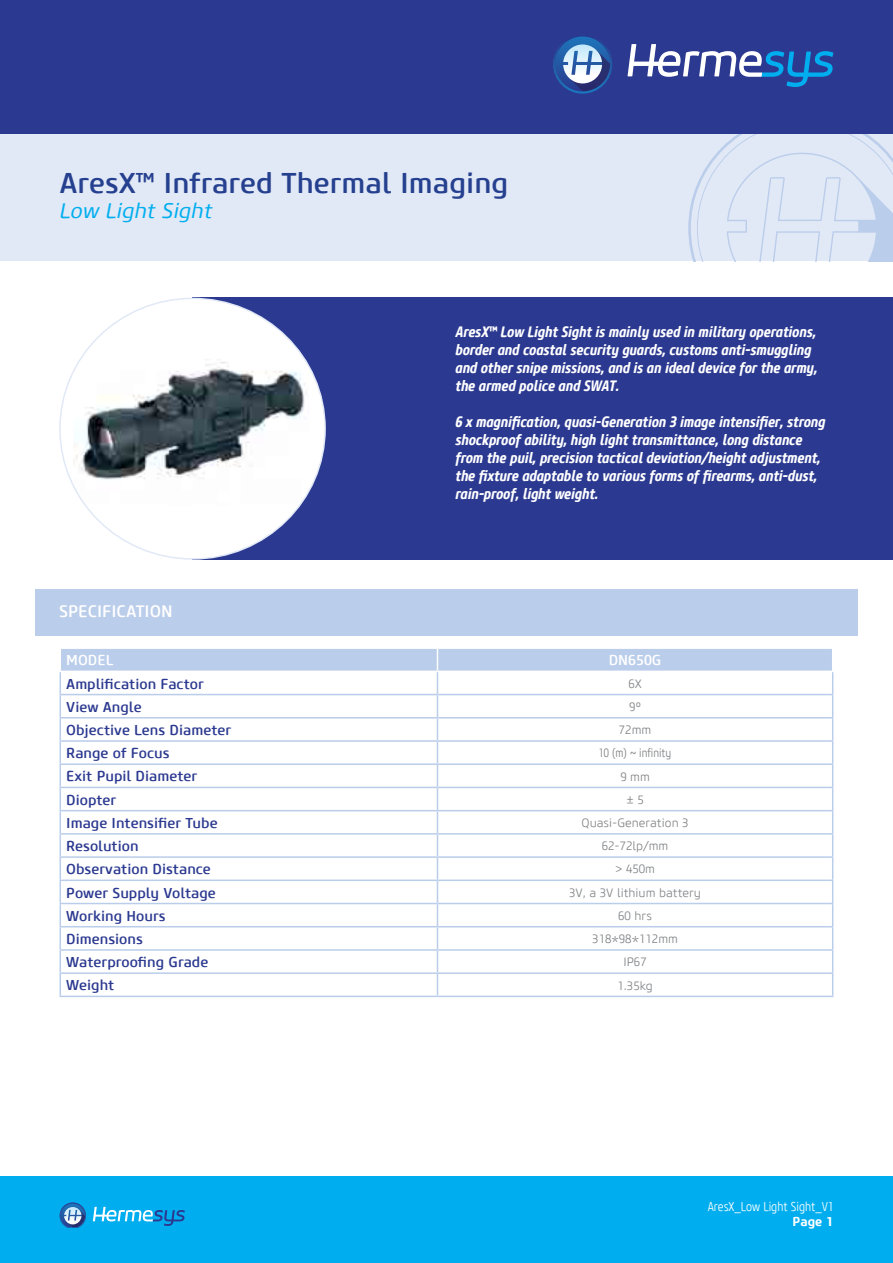
<style>
.page{position:relative;width:893px;height:1263px;background:#fff}
.page>*{position:absolute;margin:0;border:0;box-sizing:border-box;transform-origin:0 0}
.t1{font:500 28.5px "Core Sans M55";color:#25408f}
.t2{font:italic 21px "Core Sans M45";color:#00aeef}
.t3{font:500 16.5px "Core Sans M55";color:#fff}
.t4{font:italic 700 15px/18px "Core Sans M67 Cn";color:#fff}
.t5{font:500 14.25px "Core Sans M55";color:#2b3990}
.t6{font:500 14.25px "Core Sans M55";color:#fff}
.t7{font:300 12.75px "Core Sans M37 Cn";color:#fff}
.t8{font:700 12.75px "Core Sans M65";color:#fff}
.t9{font:300 12px "Core Sans M35";color:#808285}
.t10{font:300 12px "Core Sans M37 Cn";color:#808285}
</style>
<div class="page">
<div style="left:0;top:123px;width:893px;height:138px;background:#e1e8f6"></div>
<div style="left:0;top:1177px;width:893px;height:86px;background:#00aeef"></div>
<svg style="left:93px;top:1207px;width:92px;height:19px"></svg>
<svg style="left:60px;top:1202px;width:26px;height:25px"></svg>
<svg style="left:688px;top:134px;width:205px;height:127px"></svg>
<div style="left:0;top:0;width:893px;height:134px;background:#2b3990"></div>
<svg style="left:628px;top:44px;width:205px;height:43px"></svg>
<svg style="left:553px;top:36px;width:59px;height:58px"></svg>
<div style="left:35px;top:589px;width:823px;height:47px;background:#bacdea"></div>
<div style="left:193px;top:298px;width:700px;height:262px;background:#2b3990"></div>
<div style="left:60px;top:298px;width:265px;height:261px;background:#fff;border-radius:50%"></div>
<img style="left:73px;top:347px;width:236px;height:159px">
<hr style="left:60px;top:996px;width:377px;height:1px;background:#bacdea">
<hr style="left:437px;top:996px;width:396px;height:1px;background:#bacdea">
<svg style="left:60px;top:648px;width:773px;height:348px"></svg>
<hr style="left:60px;top:671px;width:377px;height:1px;background:#fff">
<hr style="left:437px;top:671px;width:396px;height:1px;background:#fff">
<h1 class="t1" style="left:60px;top:165px;width:450px">AresX™ Infrared Thermal Imaging</h1>
<h2 class="t2" style="left:60px;top:198px;width:154px">Low Light Sight</h2>
<p class="t3" style="left:59px;top:601px;width:115px">SPECIFICATION</p>
<p class="t4" style="left:455px;top:323px;width:363px">AresX™ Low Light Sight is mainly used in military operations, border and coastal security guards, customs anti-smuggling and other snipe missions, and is an ideal device for the army, the armed police and SWAT.</p>
<p class="t4" style="left:455px;top:413px;width:371px">6 x magnification, quasi-Generation 3 image intensifier, strong shockproof ability, high light transmittance, long distance from the puil, precision tactical deviation/height adjustment, the fixture adaptable to various forms of firearms, anti-dust, rain-proof, light weight.</p>
<p class="t6" style="left:66px;top:651px;width:49px">MODEL</p>
<p class="t6" style="left:609px;top:651px;width:54px">DN650G</p>
<p class="t5" style="left:66px;top:675px;width:139px">Amplification Factor</p>
<p class="t9" style="left:628px;top:676px;width:15px">6X</p>
<p class="t5" style="left:66px;top:698px;width:77px">View Angle</p>
<p class="t9" style="left:629px;top:699px;width:13px">9º</p>
<p class="t5" style="left:66px;top:721px;width:167px">Objective Lens Diameter</p>
<p class="t9" style="left:619px;top:723px;width:34px">72mm</p>
<p class="t5" style="left:66px;top:744px;width:105px">Range of Focus</p>
<p class="t10" style="left:599px;top:746px;width:74px">10 (m) ~ infinity</p>
<p class="t5" style="left:66px;top:767px;width:133px">Exit Pupil Diameter</p>
<p class="t9" style="left:620px;top:769px;width:31px">9 mm</p>
<p class="t5" style="left:66px;top:791px;width:52px">Diopter</p>
<p class="t9" style="left:626px;top:792px;width:19px">± 5</p>
<p class="t5" style="left:66px;top:814px;width:153px">Image Intensifier Tube</p>
<p class="t9" style="left:581px;top:815px;width:109px">Quasi-Generation 3</p>
<p class="t5" style="left:66px;top:837px;width:74px">Resolution</p>
<p class="t9" style="left:602px;top:839px;width:68px">62-72lp/mm</p>
<p class="t5" style="left:66px;top:860px;width:146px">Observation Distance</p>
<p class="t9" style="left:615px;top:862px;width:41px">&gt; 450m</p>
<p class="t5" style="left:66px;top:884px;width:151px">Power Supply Voltage</p>
<p class="t9" style="left:569px;top:885px;width:133px">3V, a 3V lithium battery</p>
<p class="t5" style="left:66px;top:907px;width:101px">Working Hours</p>
<p class="t9" style="left:618px;top:908px;width:35px">60 hrs</p>
<p class="t5" style="left:66px;top:930px;width:78px">Dimensions</p>
<p class="t9" style="left:592px;top:931px;width:87px">318*98*112mm</p>
<p class="t5" style="left:66px;top:953px;width:144px">Waterproofing Grade</p>
<p class="t9" style="left:623px;top:955px;width:25px">IP67</p>
<p class="t5" style="left:66px;top:976px;width:50px">Weight</p>
<p class="t9" style="left:617px;top:978px;width:37px">1.35kg</p>
<p class="t7" style="left:708px;top:1199px;width:127px">AresX_Low Light Sight_V1</p>
<p class="t8" style="left:792px;top:1214px;width:42px">Page 1</p>
</div>
